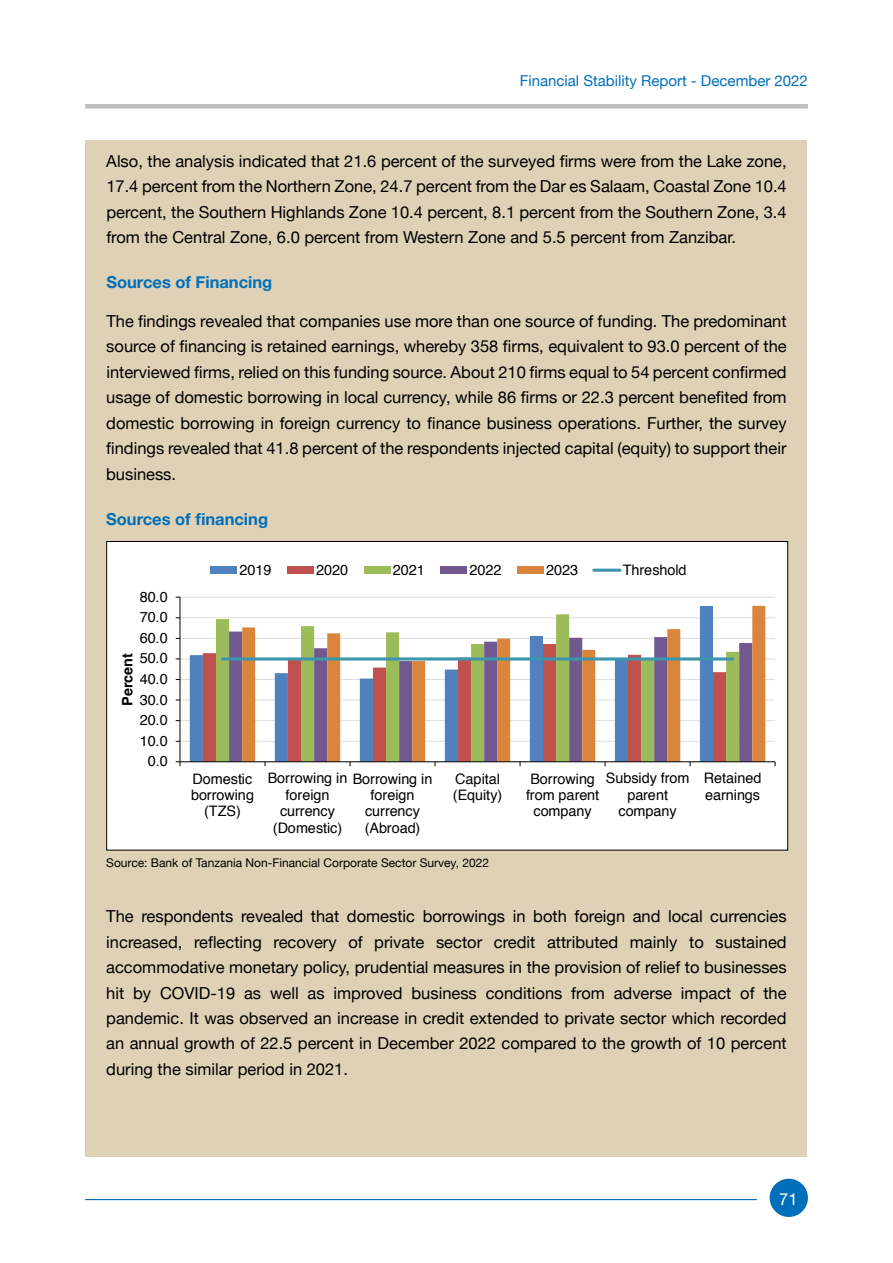
<style>
.page{position:relative;width:893px;height:1263px;background:#fff}
.page>*{position:absolute;margin:0;border:0;box-sizing:border-box;transform-origin:0 0}
.t1{font:16.5px/25.5px "Helvetica Neue";color:#000;text-align:justify}
.t2{font:700 16.5px "Helvetica Neue";color:#006fba}
.t3{font:16.5px "Helvetica Neue";color:#fff}
.t4{font:15px "Helvetica Neue";color:#006fba}
.t5{font:14.4px/16.5px "Helvetica";color:#000;text-align:center}
.t6{font:700 14.4px "Helvetica";color:#000}
.t7{font:12px "Helvetica Neue";color:#000}
</style>
<div class="page">
<div style="left:85px;top:104px;width:723px;height:5px;background:#bcbec0"></div>
<hr style="left:85px;top:1199px;width:672px;height:1px;background:#006fba">
<div style="left:770px;top:1179px;width:38px;height:38px;background:#006fba;border-radius:50%"></div>
<div style="left:85px;top:140px;width:721px;height:1017px;background:#ded1b5"></div>
<div style="left:107px;top:541px;width:681px;height:309px;background:#fff"></div>
<hr style="left:180px;top:741px;width:595px;height:1px;background:#dcddde">
<hr style="left:180px;top:720px;width:595px;height:1px;background:#dcddde">
<hr style="left:180px;top:699px;width:595px;height:1px;background:#dcddde">
<hr style="left:180px;top:679px;width:595px;height:1px;background:#dcddde">
<hr style="left:180px;top:658px;width:595px;height:1px;background:#dcddde">
<hr style="left:180px;top:638px;width:595px;height:1px;background:#dcddde">
<hr style="left:180px;top:617px;width:595px;height:1px;background:#dcddde">
<hr style="left:180px;top:597px;width:595px;height:1px;background:#dcddde">
<svg style="left:190px;top:618px;width:26px;height:143px;fill:#4e81be"></svg>
<svg style="left:203px;top:644px;width:13px;height:117px;background:#c55e5b"></svg>
<svg style="left:216px;top:618px;width:26px;height:143px;background:#a4c068"></svg>
<svg style="left:229px;top:631px;width:13px;height:130px;background:#725b91"></svg>
<svg style="left:242px;top:606px;width:523px;height:155px"></svg>
<hr style="left:179px;top:597px;width:1px;height:165px;background:#000">
<hr style="left:180px;top:761px;width:595px;height:1px;background:#000">
<hr style="left:222px;top:657px;width:511px;height:3px;background:#3c96ae">
<div style="left:211px;top:566px;width:26px;height:8px;background:#4e81be"></div>
<div style="left:287px;top:566px;width:26px;height:8px;background:#c1514e"></div>
<div style="left:364px;top:566px;width:26px;height:8px;background:#9cbb59"></div>
<div style="left:441px;top:566px;width:26px;height:8px;background:#715990"></div>
<div style="left:517px;top:566px;width:26px;height:8px;background:#db843b"></div>
<hr style="left:594px;top:569px;width:26px;height:3px;background:#3c96ae">
<p class="t4" style="left:520px;top:69px;width:290px">Financial Stability Report - December 2022</p>
<p class="t1" style="left:106px;top:149px;width:682px">Also, the analysis indicated that 21.6 percent of the surveyed firms were from the Lake zone, 17.4 percent from the Northern Zone, 24.7 percent from the Dar es Salaam, Coastal Zone 10.4 percent, the Southern Highlands Zone 10.4 percent, 8.1 percent from the Southern Zone, 3.4 from the Central Zone, 6.0 percent from Western Zone and 5.5 percent from Zanzibar.</p>
<p class="t2" style="left:106px;top:270px;width:167px">Sources of Financing</p>
<p class="t1" style="left:106px;top:309px;width:682px">The findings revealed that companies use more than one source of funding. The predominant source of financing is retained earnings, whereby 358 firms, equivalent to 93.0 percent of the interviewed firms, relied on this funding source. About 210 firms equal to 54 percent confirmed usage of domestic borrowing in local currency, while 86 firms or 22.3 percent benefited from domestic borrowing in foreign currency to finance business operations. Further, the survey findings revealed that 41.8 percent of the respondents injected capital (equity) to support their business.</p>
<p class="t2" style="left:106px;top:506px;width:163px">Sources of financing</p>
<p class="t5" style="left:140px;top:589px;width:29px">80.0</p>
<p class="t5" style="left:140px;top:609px;width:29px">70.0</p>
<p class="t5" style="left:140px;top:630px;width:29px">60.0</p>
<p class="t5" style="left:140px;top:651px;width:29px">50.0</p>
<p class="t6" style="left:119px;top:706px;width:54px;rotate:-90deg">P necre t</p>
<p class="t5" style="left:140px;top:671px;width:29px">40.0</p>
<p class="t5" style="left:140px;top:692px;width:29px">30.0</p>
<p class="t5" style="left:140px;top:712px;width:29px">20.0</p>
<p class="t5" style="left:140px;top:733px;width:29px">10.0</p>
<p class="t5" style="left:148px;top:753px;width:21px">0.0</p>
<p class="t5" style="left:240px;top:562px;width:33px">2019</p>
<p class="t5" style="left:316px;top:562px;width:33px">2020</p>
<p class="t5" style="left:393px;top:562px;width:33px">2021</p>
<p class="t5" style="left:469px;top:562px;width:33px">2022</p>
<p class="t5" style="left:546px;top:562px;width:33px">2023</p>
<p class="t5" style="left:623px;top:562px;width:65px">Threshold</p>
<p class="t5" style="left:191px;top:771px;width:64px">Domestic borrowing (TZS)</p>
<p class="t5" style="left:268px;top:771px;width:166px">Borrowing in Borrowing in</p>
<p class="t5" style="left:286px;top:787px;width:45px">foreign</p>
<p class="t5" style="left:280px;top:804px;width:56px">currency</p>
<p class="t5" style="left:273px;top:820px;width:71px">(Domestic)</p>
<p class="t5" style="left:365px;top:787px;width:57px">foreign currency (Abroad)</p>
<p class="t5" style="left:453px;top:771px;width:51px;text-align:left">Capital (Equity)</p>
<p class="t5" style="left:526px;top:771px;width:75px">Borrowing from parent company</p>
<p class="t5" style="left:606px;top:771px;width:85px">Subsidy from parent company</p>
<p class="t5" style="left:704px;top:771px;width:59px;text-align:left">Retained earnings</p>
<p class="t7" style="left:106px;top:854px;width:384px">Source: Bank of Tanzania Non-Financial Corporate Sector Survey, 2022</p>
<p class="t1" style="left:106px;top:904px;width:682px">The respondents revealed that domestic borrowings in both foreign and local currencies increased, reflecting recovery of private sector credit attributed mainly to sustained accommodative monetary policy, prudential measures in the provision of relief to businesses hit by COVID-19 as well as improved business conditions from adverse impact of the pandemic. It was observed an increase in credit extended to private sector which recorded an annual growth of 22.5 percent in December 2022 compared to the growth of 10 percent during the similar period in 2021.</p>
<p class="t3" style="left:779px;top:1187px;width:20px">71</p>
</div>
